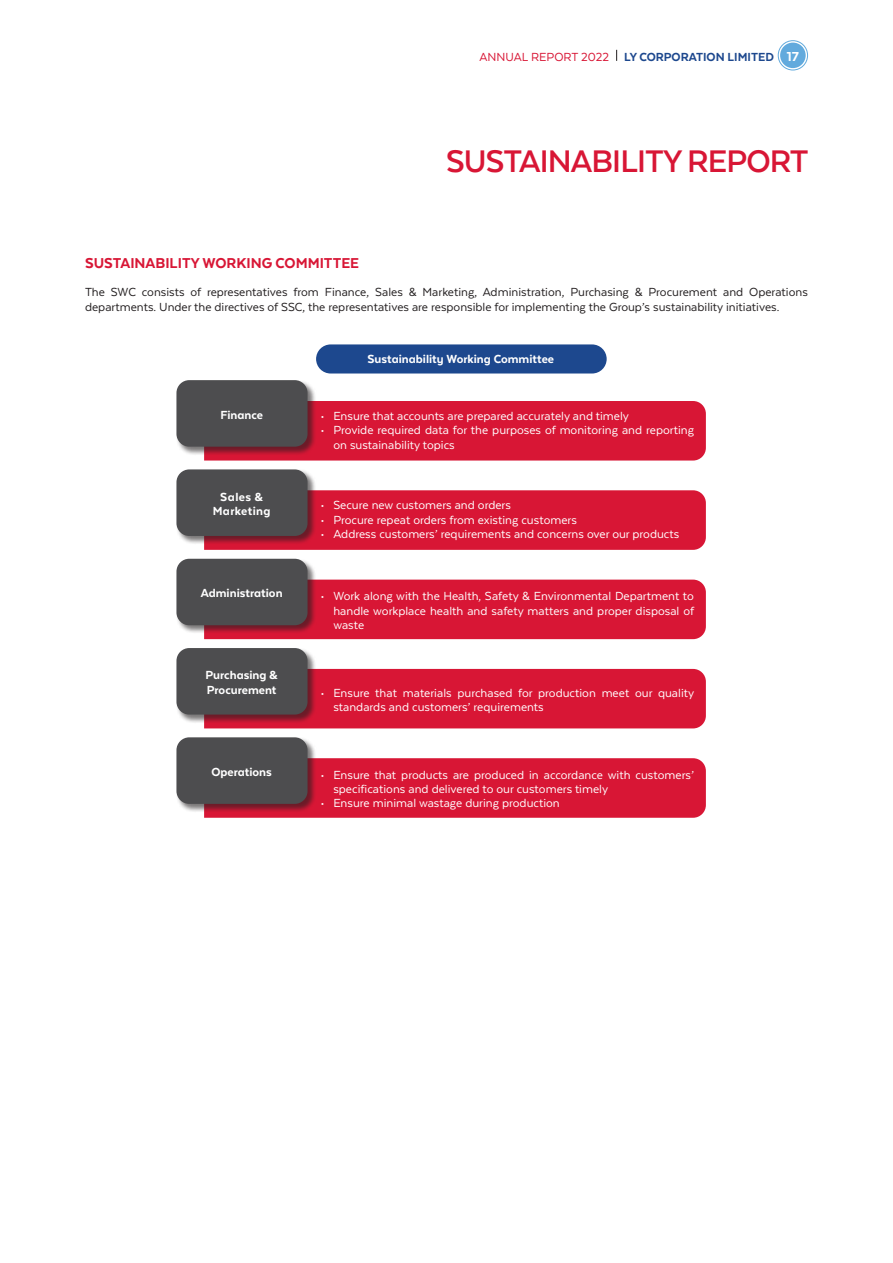
<style>
.page{position:relative;width:893px;height:1263px;background:#fff}
.page>*{position:absolute;margin:0;border:0;box-sizing:border-box;transform-origin:0 0}
.t1{font:700 36px "Texta";letter-spacing:-.025em;color:#d81635}
.t2{font:800 16.5px "Texta Alt";color:#d81635}
.t3{font:13.5px/14.2px "Texta";color:#fff}
.t4{font:13.5px/14.2px "Texta";color:#231f20}
.t5{font:800 13.5px/14.2px "Texta Alt";color:#fff}
.t6{font:800 13.5px "Texta Alt";color:#1d488e}
.t7{font:800 13.5px/14.2px "Texta Alt";letter-spacing:.025em;color:#fff;text-align:center}
.s1{font-family:"Texta";font-weight:400;color:#d81635}
.s2{font-size:15px;color:#fff}
</style>
<div class="page">
<div style="left:204px;top:401px;width:502px;height:59px;background:#d81635"></div>
<div style="left:176px;top:380px;width:140px;height:75px;background:#231f20;opacity:.6"></div>
<div style="left:176px;top:380px;width:132px;height:67px;background:#4d4d4f;border-radius:13px"></div>
<div style="left:204px;top:490px;width:502px;height:60px;background:#d81635"></div>
<div style="left:176px;top:469px;width:140px;height:76px;background:#231f20;opacity:.6"></div>
<div style="left:176px;top:469px;width:132px;height:67px;background:#4d4d4f;border-radius:13px"></div>
<div style="left:204px;top:580px;width:502px;height:59px;background:#d81635"></div>
<div style="left:176px;top:558px;width:140px;height:76px;background:#231f20;opacity:.6"></div>
<div style="left:176px;top:559px;width:132px;height:66px;background:#4d4d4f;border-radius:13px"></div>
<div style="left:204px;top:669px;width:502px;height:59px;background:#d81635"></div>
<div style="left:176px;top:648px;width:140px;height:75px;background:#231f20;opacity:.6"></div>
<div style="left:176px;top:648px;width:132px;height:66px;background:#4d4d4f;border-radius:13px"></div>
<div style="left:204px;top:758px;width:502px;height:60px;background:#d81635"></div>
<div style="left:176px;top:737px;width:140px;height:76px;background:#231f20;opacity:.6"></div>
<div style="left:176px;top:737px;width:132px;height:67px;background:#4d4d4f;border-radius:13px"></div>
<div style="left:316px;top:344px;width:291px;height:29px;background:#1d488e;border-radius:15px"></div>
<div style="left:780px;top:43px;width:26px;height:25px;background:#62aadd;border-radius:50%"></div>
<div style="left:778px;top:40px;width:30px;height:30px;border:1px solid #62aadd;border-radius:50%"></div>
<p class="t6" style="left:480px;top:50px;width:321px"><span class="s1">ANNUAL REPORT 2022</span> LY CORPORATION LIMITED <span class="s2">17</span></p>
<h1 class="t1" style="left:446px;top:143px;width:364px">SUSTAINABILITY REPORT</h1>
<p class="t2" style="left:85px;top:254px;width:275px">SUSTAINABILITY WORKING COMMITTEE</p>
<p class="t4" style="left:85px;top:285px;width:724px">The SWC consists of representatives from Finance, Sales &amp; Marketing, Administration, Purchasing &amp; Procurement and Operations departments. Under the directives of SSC, the representatives are responsible for implementing the Group’s sustainability initiatives.</p>
<p class="t5" style="left:368px;top:352px;width:188px">Sustainability Working Committee</p>
<p class="t5" style="left:220px;top:407px;width:44px">Finance</p>
<p class="t3" style="left:321px;top:409px;width:310px">• Ensure that accounts are prepared accurately and timely</p>
<p class="t3" style="left:333px;top:423px;width:362px;text-indent:-13px">• Provide required data for the purposes of monitoring and reporting on sustainability topics</p>
<p class="t7" style="left:213px;top:489px;width:59px">Sales &amp;<br>Marketing</p>
<p class="t3" style="left:321px;top:498px;width:192px">• Secure new customers and orders</p>
<p class="t3" style="left:321px;top:512px;width:258px">• Procure repeat orders from existing customers</p>
<p class="t3" style="left:321px;top:526px;width:360px">• Address customers’ requirements and concerns over our products</p>
<p class="t5" style="left:201px;top:586px;width:83px">Administration</p>
<p class="t3" style="left:333px;top:589px;width:362px;text-align:justify;text-indent:-13px">• Work along with the Health, Safety &amp; Environmental Department to handle workplace health and safety matters and proper disposal of waste</p>
<p class="t5" style="left:206px;top:668px;width:74px">Purchasing &amp;<br>Procurement</p>
<p class="t3" style="left:333px;top:685px;width:362px;text-indent:-13px">• Ensure that materials purchased for production meet our quality standards and customers’ requirements</p>
<p class="t5" style="left:211px;top:764px;width:62px">Operations</p>
<p class="t3" style="left:333px;top:767px;width:362px;text-indent:-13px">• Ensure that products are produced in accordance with customers’ specifications and delivered to our customers timely</p>
<p class="t3" style="left:321px;top:796px;width:241px">• Ensure minimal wastage during production</p>
</div>
